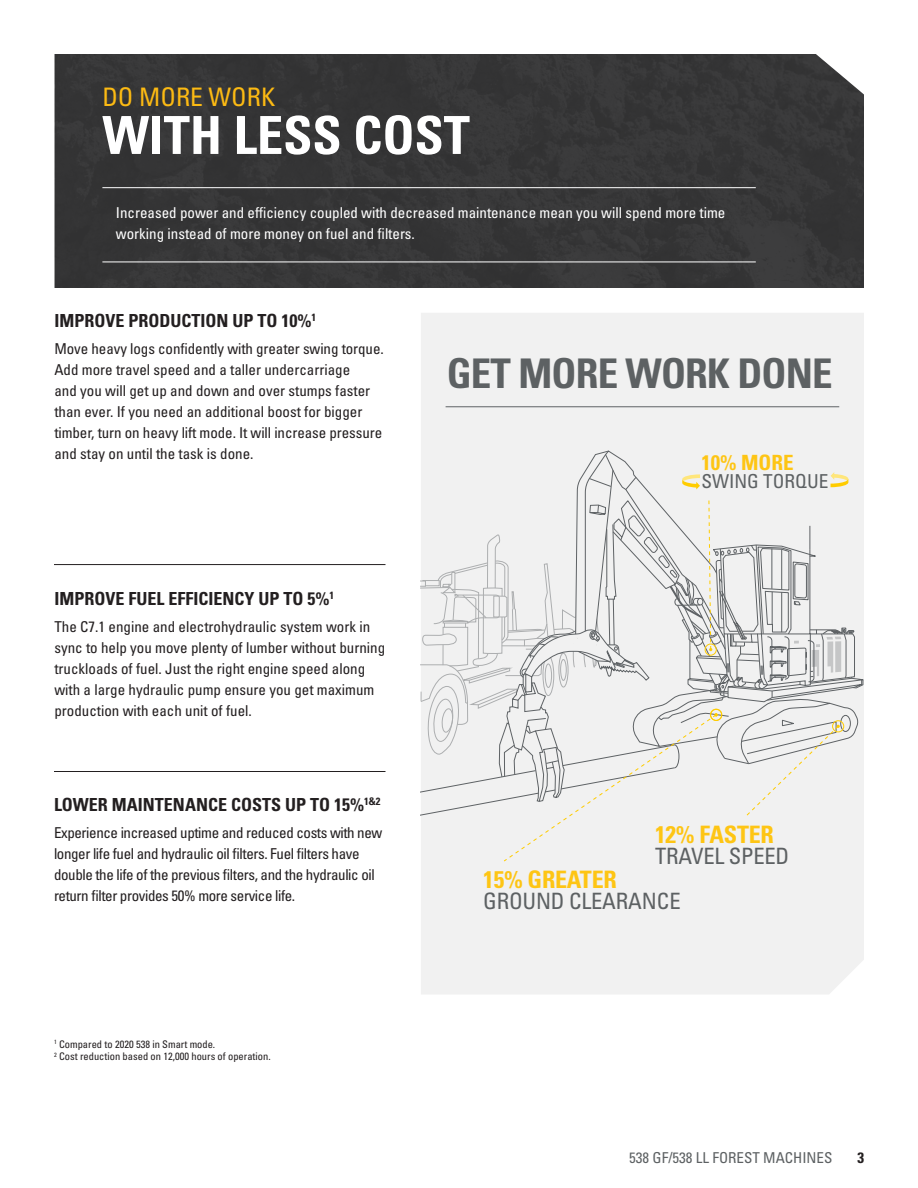
<style>
.page{position:relative;width:918px;height:1188px;background:#fff}
.page>*{position:absolute;margin:0;border:0;box-sizing:border-box;transform-origin:0 0}
.t1{font:52.5px "Univers LTCYR 67 Bold Cond";color:#fff}
.t2{font:40.95px "Univers LTCYR 67 Bold Cond";letter-spacing:-.02em;color:#5d6163}
.t3{font:condensed 25.5px "Univers LTCYR 57";color:#fcba13}
.t4{font:24px "Univers LTCYR 67 Bold Cond";letter-spacing:-.01em;color:#fec514}
.t5{font:condensed 22.5px "Univers LTCYR 57";letter-spacing:-.01em;color:#5d6163}
.t6{font:21px "Univers LTCYR 67 Bold Cond";color:#fec514}
.t7{font:condensed 19.2px "Univers LTCYR 57";color:#5d6163}
.t8{font:18px "Univers LTCYR 67 Bold Cond";color:#231f20}
.t9{font:condensed 15px/21px "Univers LTCYR 57";color:#231f20}
.t10{font:condensed 15px/21px "Univers LTCYR 57";letter-spacing:-.025em;color:#231f20}
.t11{font:condensed 15px/21px "Univers LTCYR 57";color:#fff}
.t12{font:condensed 15px "Univers LTCYR 57";color:#5d6163}
.t13{font:15px "Univers LTCYR 67 Bold Cond";color:#231f20}
.t14{font:condensed 10.5px/12.6px "Univers LTCYR 57";color:#231f20}
</style>
<div class="page">
<div style="left:421px;top:313px;width:443px;height:681px;background:#f1f1f1"></div>
<hr style="left:446px;top:407px;width:393px;height:1px;background:#5e6265">
<svg style="left:421px;top:450px;width:443px;height:412px"></svg>
<hr style="left:54px;top:564px;width:332px;height:1px;background:#231f20">
<hr style="left:54px;top:771px;width:332px;height:1px;background:#231f20">
<div style="left:55px;top:54px;width:809px;height:234px;background:#353536"></div>
<hr style="left:102px;top:187px;width:654px;height:1px;background:#fff">
<hr style="left:102px;top:262px;width:654px;height:1px;background:#fff">
<h3 class="t3" style="left:102px;top:81px;width:174px">DO MORE WORK</h3>
<h1 class="t1" style="left:102px;top:103px;width:369px">WITH LESS COST</h1>
<p class="t11" style="left:116px;top:202px;width:611px">Increased power and efficiency coupled with decreased maintenance mean you will spend more time working instead of more money on fuel and filters.</p>
<p class="t8" style="left:54px;top:310px;width:263px">IMPROVE PRODUCTION UP TO 10%<sup>1</sup></p>
<p class="t9" style="left:54px;top:338px;width:331px">Move heavy logs confidently with greater swing torque.<br>Add more travel speed and a taller undercarriage<br>and you will get up and down and over stumps faster than ever. If you need an additional boost for bigger timber, turn on heavy lift mode. It will increase pressure and stay on until the task is done.</p>
<p class="t8" style="left:54px;top:587px;width:281px">IMPROVE FUEL EFFICIENCY UP TO 5%<sup>1</sup></p>
<p class="t9" style="left:54px;top:615px;width:332px">The C7.1 engine and electrohydraulic system work in sync to help you move plenty of lumber without burning truckloads of fuel. Just the right engine speed along with a large hydraulic pump ensure you get maximum production with each unit of fuel.</p>
<p class="t8" style="left:54px;top:794px;width:328px">LOWER MAINTENANCE COSTS UP TO 15%<sup>1&amp;2</sup></p>
<p class="t10" style="left:54px;top:822px;width:330px">Experience increased uptime and reduced costs with new longer life fuel and hydraulic oil filters. Fuel filters have double the life of the previous filters, and the hydraulic oil return filter provides 50% more service life.</p>
<p class="t14" style="left:54px;top:1037px;width:218px"><sup>1</sup> Compared to 2020 538 in Smart mode.<br><sup>2</sup> Cost reduction based on 12,000 hours of operation.</p>
<h2 class="t2" style="left:447px;top:348px;width:387px">GET MORE WORK DONE</h2>
<h3 class="t6" style="left:701px;top:450px;width:94px">10% MORE</h3>
<p class="t7" style="left:701px;top:469px;width:128px">SWING TORQUE</p>
<h3 class="t4" style="left:655px;top:820px;width:120px">12% FASTER</h3>
<h3 class="t5" style="left:655px;top:842px;width:136px">TRAVEL SPEED</h3>
<h3 class="t4" style="left:483px;top:865px;width:135px">15% GREATER</h3>
<h3 class="t5" style="left:483px;top:887px;width:199px">GROUND CLEARANCE</h3>
<p class="t12" style="left:629px;top:1148px;width:205px">538 GF/538 LL FOREST MACHINES</p>
<p class="t13" style="left:857px;top:1148px;width:8px">3</p>
</div>
